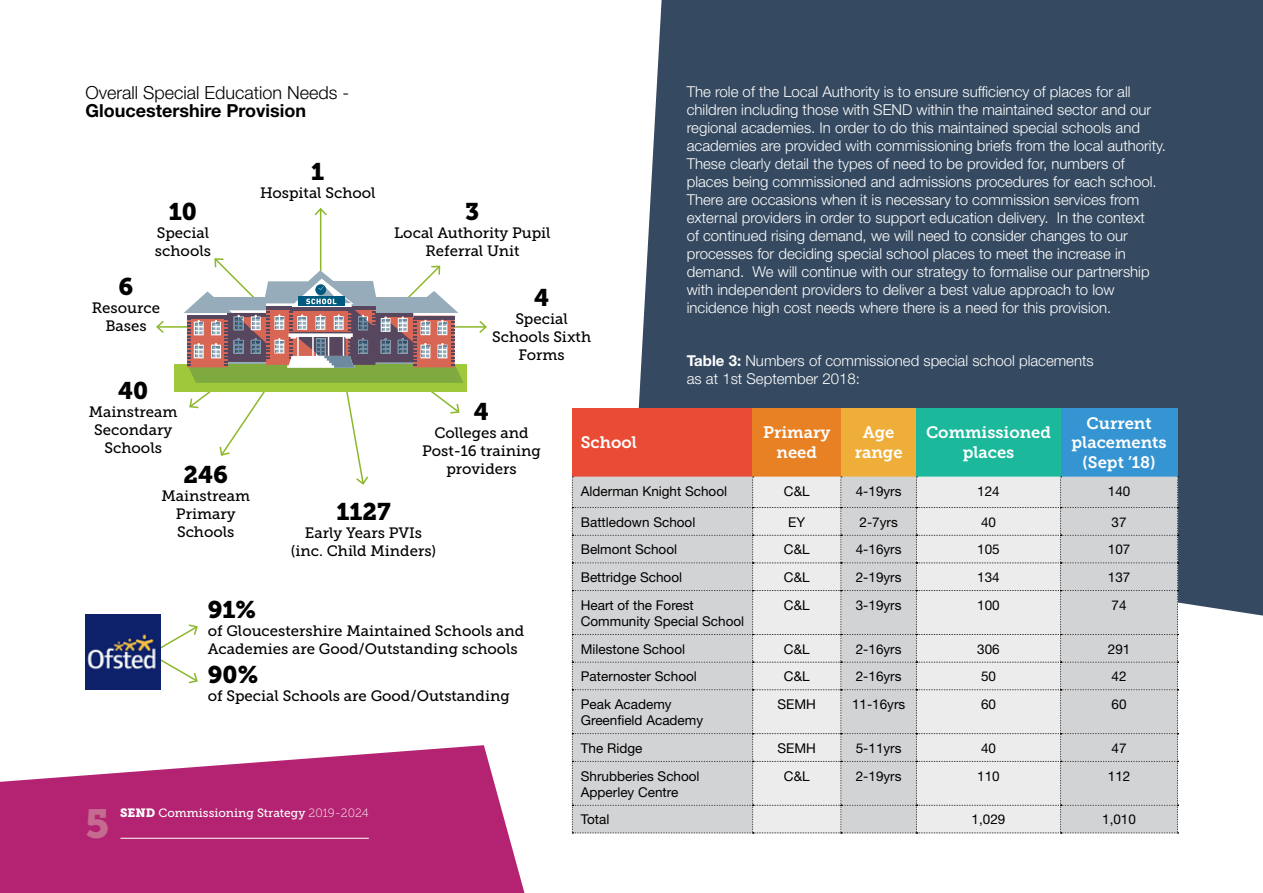
<style>
.page{position:relative;width:1263px;height:893px;background:#fff}
.page>*{position:absolute;margin:0;border:0;box-sizing:border-box;transform-origin:0 0}
.t1{font:40.5px "Museo Slab 900";color:#c56b91}
.t2{font:24px "Museo Slab 900";color:#000}
.t3{font:300 18px "Helvetica Neue";color:#000}
.t4{font:700 18px "Helvetica Neue";color:#000}
.t5{font:16.5px/19.8px "Museo Slab 700";color:#fff;text-align:center}
.t6{font:300 15px/18px "Helvetica Neue";color:#fff}
.t7{font:15px/18px "Museo Slab 500";color:#000;text-align:center}
.t8{font:13.5px/16.2px "Helvetica Neue";color:#000}
.t9{font:12px "Museo Slab 500";color:#fff}
.s1{font-weight:700}
.s2{font-family:"Museo Slab 900"}
.s3{font-family:"Museo Slab 100"}
</style>
<div class="page">
<hr style="left:433px;top:326px;width:53px;height:2px;background:#8cb72a">
<svg style="left:478px;top:320px;width:9px;height:13px"></svg>
<hr style="left:157px;top:326px;width:53px;height:2px;background:#8cb72a">
<svg style="left:156px;top:320px;width:9px;height:13px"></svg>
<hr style="left:320px;top:209px;width:1px;height:79px;background:#8cb72a">
<svg style="left:314px;top:207px;width:13px;height:10px"></svg>
<div style="left:638px;top:0;width:625px;height:616px;background:#354960"></div>
<svg style="left:0;top:745px;width:524px;height:148px;background:#bf4486"></svg>
<hr style="left:120px;top:838px;width:249px;height:1px;background:#fff">
<div style="left:572px;top:408px;width:181px;height:69px;background:#ea4b35"></div>
<div style="left:753px;top:408px;width:88px;height:69px;background:#e88024"></div>
<div style="left:841px;top:408px;width:75px;height:69px;background:#efae3a"></div>
<div style="left:916px;top:408px;width:145px;height:69px;background:#1cb89b"></div>
<div style="left:1061px;top:408px;width:116px;height:69px;background:#3595d2"></div>
<svg style="left:572px;top:477px;width:606px;height:356px;background:#d8d9db"></svg>
<div style="left:174px;top:364px;width:293px;height:28px;background:#9fc93b"></div>
<svg style="left:184px;top:257px;width:279px;height:228px"></svg>
<svg style="left:160px;top:623px;width:38px;height:61px"></svg>
<img style="left:85px;top:614px;width:75px;height:75px">
<p class="t3" style="left:85px;top:82px;width:265px">Overall Special Education Needs -</p>
<p class="t4" style="left:85px;top:100px;width:222px">Gloucestershire Provision</p>
<p class="t6" style="left:687px;top:82px;width:481px">The role of the Local Authority is to ensure sufficiency of places for all children including those with SEND within the maintained sector and our regional academies. In order to do this maintained special schools and academies are provided with commissioning briefs from the local authority.<br>These clearly detail the types of need to be provided for, numbers of places being commissioned and admissions procedures for each school.<br>There are occasions when it is necessary to commission services from external providers in order to support education delivery. In the context<br>of continued rising demand, we will need to consider changes to our processes for deciding special school places to meet the increase in demand. We will continue with our strategy to formalise our partnership with independent providers to deliver a best value approach to low incidence high cost needs where there is a need for this provision.</p>
<p class="t6" style="left:687px;top:351px;width:408px"><span class="s1">Table 3:</span> Numbers of commissioned special school placements as at 1st September 2018:</p>
<h2 class="t2" style="left:311px;top:157px;width:15px">1</h2>
<p class="t7" style="left:260px;top:183px;width:117px">Hospital School</p>
<h2 class="t2" style="left:169px;top:198px;width:30px">10</h2>
<p class="t7" style="left:155px;top:224px;width:58px;text-align:left">Special schools</p>
<h2 class="t2" style="left:465px;top:198px;width:16px">3</h2>
<p class="t7" style="left:394px;top:224px;width:158px">Local Authority Pupil<br>Referral Unit</p>
<h2 class="t2" style="left:534px;top:284px;width:17px">4</h2>
<p class="t7" style="left:492px;top:310px;width:100px">Special<br>Schools Sixth<br>Forms</p>
<h2 class="t2" style="left:119px;top:273px;width:16px">6</h2>
<p class="t7" style="left:92px;top:299px;width:70px">Resource<br>Bases</p>
<h2 class="t2" style="left:118px;top:377px;width:32px">40</h2>
<p class="t7" style="left:89px;top:403px;width:90px">Mainstream<br>Secondary<br>Schools</p>
<h2 class="t2" style="left:474px;top:398px;width:17px">4</h2>
<p class="t7" style="left:422px;top:424px;width:120px">Colleges and<br>Post-16 training providers</p>
<p class="t5" style="left:581px;top:433px;width:58px">School</p>
<p class="t5" style="left:763px;top:423px;width:69px">Primary need</p>
<p class="t5" style="left:855px;top:423px;width:49px">Age range</p>
<p class="t5" style="left:926px;top:423px;width:127px">Commissioned places</p>
<p class="t5" style="left:1071px;top:413px;width:97px">Current placements (Sept ’18)</p>
<p class="t8" style="left:581px;top:483px;width:148px">Alderman Knight School</p>
<p class="t8" style="left:784px;top:483px;width:27px">C&amp;L</p>
<p class="t8" style="left:856px;top:483px;width:47px">4-19yrs</p>
<p class="t8" style="left:977px;top:483px;width:24px">124</p>
<p class="t8" style="left:1108px;top:483px;width:24px">140</p>
<p class="t8" style="left:581px;top:514px;width:116px">Battledown School</p>
<p class="t8" style="left:788px;top:514px;width:18px">EY</p>
<p class="t8" style="left:859px;top:514px;width:40px">2-7yrs</p>
<p class="t8" style="left:981px;top:514px;width:17px">40</p>
<p class="t8" style="left:1111px;top:514px;width:17px">37</p>
<p class="t8" style="left:581px;top:541px;width:98px">Belmont School</p>
<p class="t8" style="left:784px;top:541px;width:27px">C&amp;L</p>
<p class="t8" style="left:856px;top:541px;width:47px">4-16yrs</p>
<p class="t8" style="left:977px;top:541px;width:24px">105</p>
<p class="t8" style="left:1108px;top:541px;width:24px">107</p>
<p class="t8" style="left:581px;top:569px;width:103px">Bettridge School</p>
<p class="t8" style="left:784px;top:569px;width:27px">C&amp;L</p>
<p class="t8" style="left:856px;top:569px;width:47px">2-19yrs</p>
<p class="t8" style="left:977px;top:569px;width:24px">134</p>
<p class="t8" style="left:1108px;top:569px;width:24px">137</p>
<p class="t8" style="left:581px;top:597px;width:165px">Heart of the Forest<br>Community Special School</p>
<p class="t8" style="left:784px;top:597px;width:27px">C&amp;L</p>
<p class="t8" style="left:856px;top:597px;width:47px">3-19yrs</p>
<p class="t8" style="left:977px;top:597px;width:24px">100</p>
<p class="t8" style="left:1111px;top:597px;width:17px">74</p>
<p class="t8" style="left:581px;top:640px;width:106px">Milestone School</p>
<p class="t8" style="left:784px;top:640px;width:27px">C&amp;L</p>
<p class="t8" style="left:856px;top:640px;width:47px">2-16yrs</p>
<p class="t8" style="left:977px;top:640px;width:24px">306</p>
<p class="t8" style="left:1108px;top:640px;width:24px">291</p>
<p class="t8" style="left:581px;top:668px;width:117px">Paternoster School</p>
<p class="t8" style="left:784px;top:668px;width:27px">C&amp;L</p>
<p class="t8" style="left:856px;top:668px;width:47px">2-16yrs</p>
<p class="t8" style="left:981px;top:668px;width:17px">50</p>
<p class="t8" style="left:1111px;top:668px;width:17px">42</p>
<p class="t8" style="left:581px;top:696px;width:124px">Peak Academy<br>Greenfield Academy</p>
<p class="t8" style="left:777px;top:696px;width:40px">SEMH</p>
<p class="t8" style="left:852px;top:696px;width:55px">11-16yrs</p>
<p class="t8" style="left:981px;top:696px;width:17px">60</p>
<p class="t8" style="left:1111px;top:696px;width:17px">60</p>
<p class="t8" style="left:581px;top:740px;width:63px">The Ridge</p>
<p class="t8" style="left:777px;top:740px;width:40px">SEMH</p>
<p class="t8" style="left:856px;top:740px;width:47px">5-11yrs</p>
<p class="t8" style="left:981px;top:740px;width:17px">40</p>
<p class="t8" style="left:1111px;top:740px;width:17px">47</p>
<p class="t8" style="left:581px;top:767px;width:120px">Shrubberies School<br>Apperley Centre</p>
<p class="t8" style="left:784px;top:767px;width:27px">C&amp;L</p>
<p class="t8" style="left:856px;top:767px;width:47px">2-19yrs</p>
<p class="t8" style="left:977px;top:767px;width:24px">110</p>
<p class="t8" style="left:1108px;top:767px;width:24px">112</p>
<p class="t8" style="left:581px;top:811px;width:30px">Total</p>
<p class="t8" style="left:972px;top:811px;width:35px">1,029</p>
<p class="t8" style="left:1102px;top:811px;width:35px">1,010</p>
<h2 class="t2" style="left:183px;top:461px;width:46px">246</h2>
<p class="t7" style="left:161px;top:487px;width:90px">Mainstream<br>Primary<br>Schools</p>
<h2 class="t2" style="left:336px;top:497px;width:56px">1127</h2>
<p class="t7" style="left:291px;top:523px;width:147px">Early Years PVIs (inc. Child Minders)</p>
<h2 class="t2" style="left:208px;top:596px;width:50px">91%</h2>
<p class="t7" style="left:208px;top:622px;width:318px;text-align:left">of Gloucestershire Maintained Schools and<br>Academies are Good/Outstanding schools</p>
<h2 class="t2" style="left:208px;top:660px;width:52px">90%</h2>
<p class="t7" style="left:208px;top:687px;width:304px">of Special Schools are Good/Outstanding</p>
<p class="t9" style="left:120px;top:807px;width:250px"><span class="s2">SEND</span> Commissioning Strategy <span class="s3">2019-2024</span></p>
<h1 class="t1" style="left:85px;top:801px;width:25px">5</h1>
</div>
